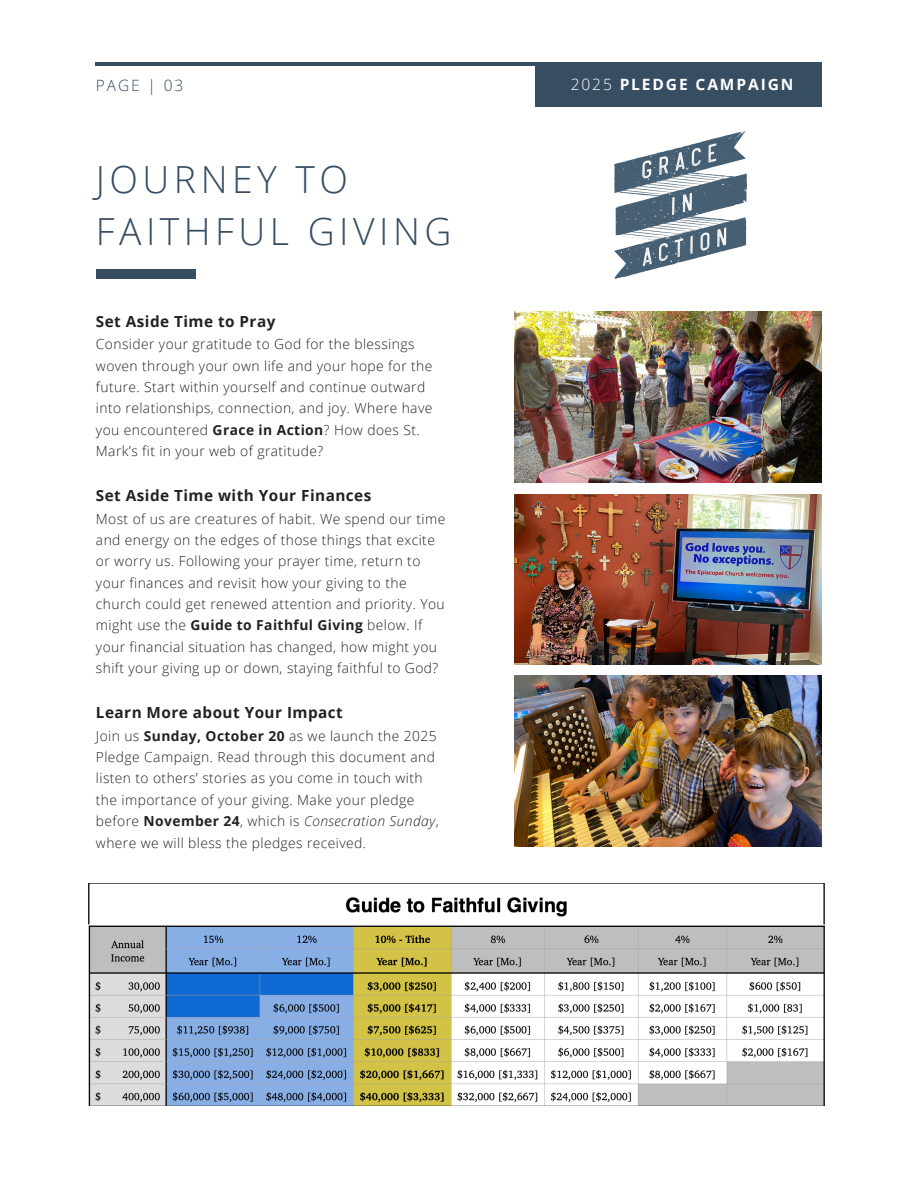
<style>
.page{position:relative;width:918px;height:1188px;background:#fff}
.page>*{position:absolute;margin:0;border:0;box-sizing:border-box;transform-origin:0 0}
.t1{font:300 37.35px/51.9px "Open Sans";letter-spacing:.12em;color:#364d62}
.t2{font:700 15.6px "Open Sans";letter-spacing:.12em;color:#fff}
.t3{font:300 15.6px "Open Sans";letter-spacing:.12em;color:#364d62}
.t4{font:700 15.3px "Open Sans";letter-spacing:.03em;color:#222}
.t5{font:300 13.8px/21.3px "Open Sans";letter-spacing:.03em;color:#222}
.s1{font-weight:300}
.s2{font-weight:700}
.s3{font-style:italic}
</style>
<div class="page">
<img style="left:514px;top:312px;width:307px;height:171px">
<img style="left:514px;top:675px;width:307px;height:171px">
<img style="left:514px;top:494px;width:307px;height:170px">
<hr style="left:96px;top:62px;width:725px;height:4px;background:#364d62">
<div style="left:535px;top:62px;width:287px;height:44px;background:#364d62"></div>
<img style="left:88px;top:883px;width:737px;height:223px">
<div style="left:96px;top:269px;width:100px;height:9px;background:#364d62"></div>
<img style="left:615px;top:131px;width:131px;height:148px">
<h2 class="t3" style="left:96px;top:74px;width:89px">PAGE | 03</h2>
<p class="t2" style="left:571px;top:73px;width:224px"><span class="s1">2025</span> PLEDGE CAMPAIGN</p>
<p class="t1" style="left:96px;top:152px;width:357px">JOURNEY TO<br>FAITHFUL GIVING</p>
<h2 class="t4" style="left:96px;top:310px;width:181px">Set Aside Time to Pray</h2>
<h1 class="t5" style="left:96px;top:333px;width:338px">Consider your gratitude to God for the blessings woven through your own life and your hope for the future. Start within yourself and continue outward into relationships, connection, and joy. Where have you encountered <span class="s2">Grace in Action</span>? How does St.<br>Mark’s fit in your web of gratitude?</h1>
<p class="t4" style="left:96px;top:485px;width:277px">Set Aside Time with Your Finances</p>
<p class="t5" style="left:96px;top:508px;width:351px">Most of us are creatures of habit. We spend our time and energy on the edges of those things that excite or worry us. Following your prayer time, return to your finances and revisit how your giving to the church could get renewed attention and priority. You might use the <span class="s2">Guide to Faithful Giving</span> below. If your financial situation has changed, how might you shift your giving up or down, staying faithful to God?</p>
<p class="t4" style="left:96px;top:702px;width:248px">Learn More about Your Impact</p>
<p class="t5" style="left:96px;top:725px;width:344px">Join us <span class="s2">Sunday, October 20</span> as we launch the 2025<br>Pledge Campaign. Read through this document and listen to others’ stories as you come in touch with the importance of your giving. Make your pledge before <span class="s2">November 24</span>, which is <span class="s3">Consecration Sunday</span>, where we will bless the pledges received.</p>
</div>
